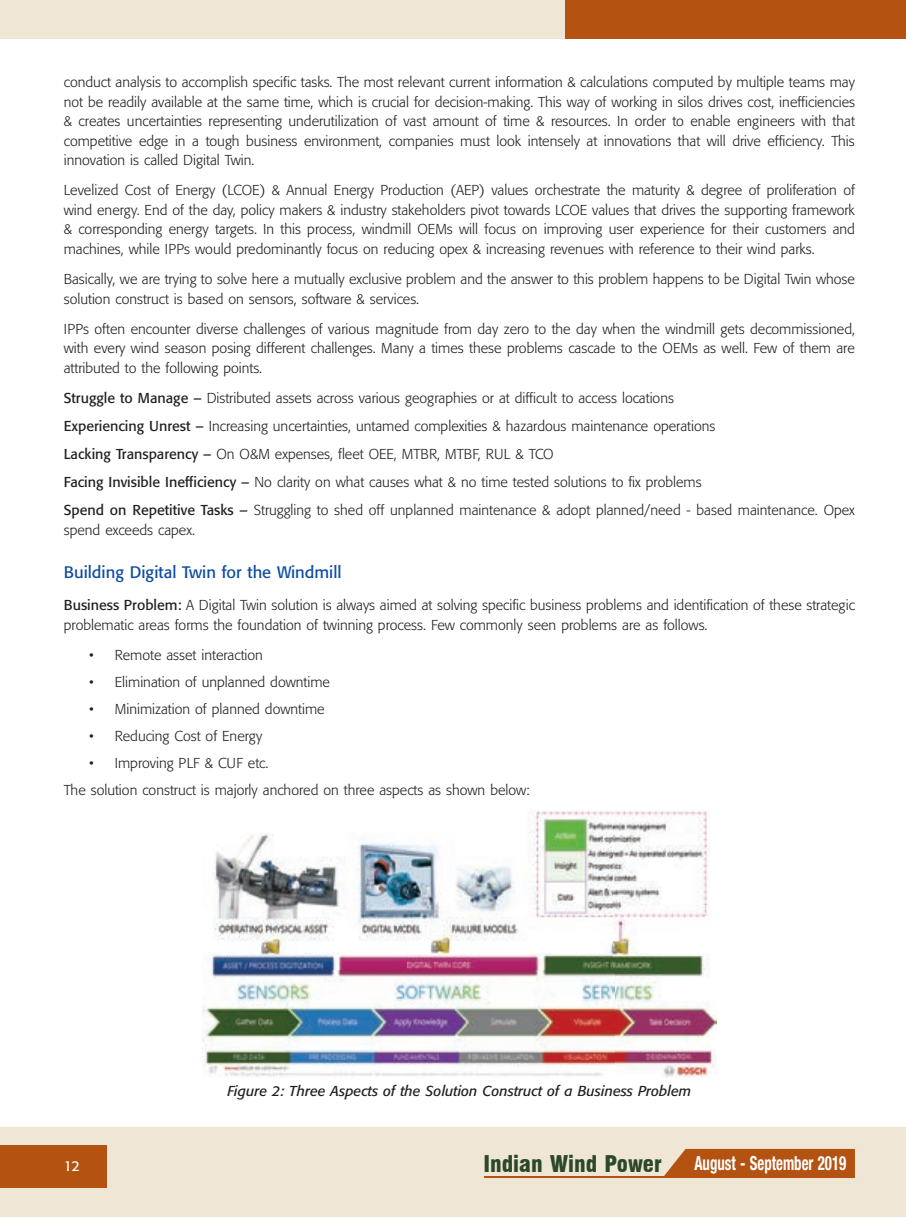
<style>
.page{position:relative;width:906px;height:1217px;background:#fff}
.page>*{position:absolute;margin:0;border:0;box-sizing:border-box;transform-origin:0 0}
.t1{font:900 condensed 22.5px "Swiss 721 BT";color:#2c482a}
.t2{font:700 condensed 19.5px "Helvetica Neue LT Pro";color:#fff;scale:.76 1}
.t3{font:16.5px "Formata";color:#0d4da1}
.t4{font:300 14.25px/19.5px "Formata";color:#231f20}
.t5{font:italic 14.25px "Formata";color:#231f20}
.t6{font:14.25px "Formata";color:#fff}
.s1{font-weight:400}
</style>
<div class="page">
<div style="left:0;top:0;width:566px;height:38px;background:#f0e6d6"></div>
<div style="left:0;top:1127px;width:906px;height:89px;background:#f0e6d6"></div>
<div style="left:566px;top:0;width:340px;height:38px;background:#b45212"></div>
<div style="left:0;top:1144px;width:106px;height:43px;background:#b45212"></div>
<svg style="left:664px;top:1148px;width:191px;height:28px;background:#b95e23"></svg>
<hr style="left:484px;top:1176px;width:371px;height:1px;background:#b45212">
<img style="left:202px;top:810px;width:514px;height:266px">
<p class="t4" style="left:64px;top:73px;width:792px;text-align:justify">conduct analysis to accomplish specific tasks. The most relevant current information &amp; calculations computed by multiple teams may not be readily available at the same time, which is crucial for decision-making. This way of working in silos drives cost, inefficiencies &amp; creates uncertainties representing underutilization of vast amount of time &amp; resources. In order to enable engineers with that competitive edge in a tough business environment, companies must look intensely at innovations that will drive efficiency. This innovation is called Digital Twin.</p>
<p class="t4" style="left:64px;top:181px;width:792px;text-align:justify">Levelized Cost of Energy (LCOE) &amp; Annual Energy Production (AEP) values orchestrate the maturity &amp; degree of proliferation of wind energy. End of the day, policy makers &amp; industry stakeholders pivot towards LCOE values that drives the supporting framework &amp; corresponding energy targets. In this process, windmill OEMs will focus on improving user experience for their customers and machines, while IPPs would predominantly focus on reducing opex &amp; increasing revenues with reference to their wind parks.</p>
<p class="t4" style="left:64px;top:269px;width:792px">Basically, we are trying to solve here a mutually exclusive problem and the answer to this problem happens to be Digital Twin whose solution construct is based on sensors, software &amp; services.</p>
<p class="t4" style="left:64px;top:319px;width:792px;text-align:justify">IPPs often encounter diverse challenges of various magnitude from day zero to the day when the windmill gets decommissioned, with every wind season posing different challenges. Many a times these problems cascade to the OEMs as well. Few of them are attributed to the following points.</p>
<p class="t4" style="left:64px;top:384px;width:792px;line-height:28px"><span class="s1">Struggle to Manage –</span> Distributed assets across various geographies or at difficult to access locations<br><span class="s1">Experiencing Unrest –</span> Increasing uncertainties, untamed complexities &amp; hazardous maintenance operations<br><span class="s1">Lacking Transparency –</span> On O&amp;M expenses, fleet OEE, MTBR, MTBF, RUL &amp; TCO<br><span class="s1">Facing Invisible Inefficiency –</span> No clarity on what causes what &amp; no time tested solutions to fix problems<br><span class="s1">Spend on Repetitive Tasks –</span> Struggling to shed off unplanned maintenance &amp; adopt planned/need - based maintenance. Opex</p>
<p class="t4" style="left:64px;top:520px;width:133px">spend exceeds capex.</p>
<p class="t3" style="left:64px;top:561px;width:279px">Building Digital Twin for the Windmill</p>
<p class="t4" style="left:64px;top:595px;width:792px"><span class="s1">Business Problem:</span> A Digital Twin solution is always aimed at solving specific business problems and identification of these strategic problematic areas forms the foundation of twinning process. Few commonly seen problems are as follows.</p>
<p class="t4" style="left:89px;top:645px;width:175px">• Remote asset interaction</p>
<p class="t4" style="left:89px;top:672px;width:242px">• Elimination of unplanned downtime</p>
<p class="t4" style="left:89px;top:699px;width:237px">• Minimization of planned downtime</p>
<p class="t4" style="left:89px;top:726px;width:174px">• Reducing Cost of Energy</p>
<p class="t4" style="left:64px;top:749px;width:467px;line-height:27.2px;text-indent:26px">• Improving PLF &amp; CUF etc.<br>The solution construct is majorly anchored on three aspects as shown below:</p>
<p class="t5" style="left:227px;top:1082px;width:465px">Figure 2: Three Aspects of the Solution Construct of a Business Problem</p>
<p class="t6" style="left:64px;top:1156px;width:18px">12</p>
<h1 class="t1" style="left:483px;top:1149px;width:180px">Indian Wind Power</h1>
<h2 class="t2" style="left:694px;top:1150px;width:201px">August - September 2019</h2>
</div>
